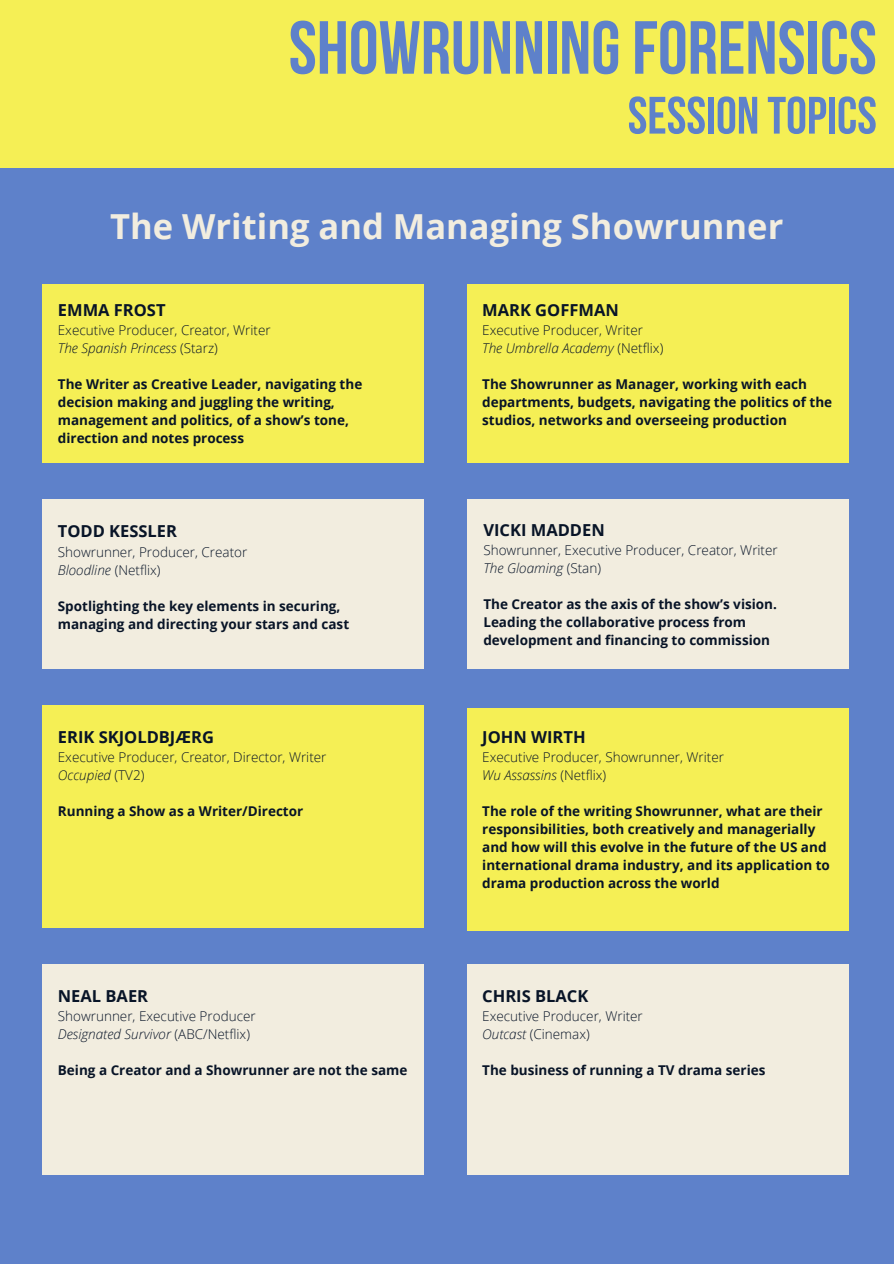
<style>
.page{position:relative;width:894px;height:1264px;background:#fff}
.page>*{position:absolute;margin:0;border:0;box-sizing:border-box;transform-origin:0 0}
.t1{font:700 75px "Bebas Neue";color:#5e81ca}
.t2{font:700 52.5px "Bebas Neue";color:#5e81ca}
.t3{font:700 34.5px "Open Sans";color:#f2eddf}
.t4{font:700 16.5px "Open Sans";color:#081427}
.t5{font:700 13.5px/18px "Open Sans";color:#081427}
.t6{font:300 13.5px "Open Sans";color:#081427}
.t7{font:italic 300 13.5px "Open Sans";color:#081427}
.s1{font-style:normal}
.s2{font-style:italic}
</style>
<div class="page">
<div style="left:0;top:0;width:893px;height:1263px;background:#5e81ca"></div>
<div style="left:42px;top:284px;width:382px;height:179px;background:#f5ef55"></div>
<div style="left:0;top:0;width:893px;height:167px;background:#f5ef55"></div>
<div style="left:466px;top:284px;width:382px;height:179px;background:#f5ef55"></div>
<div style="left:42px;top:499px;width:382px;height:170px;background:#f2eddf"></div>
<div style="left:466px;top:499px;width:382px;height:170px;background:#f2eddf"></div>
<div style="left:42px;top:705px;width:382px;height:223px;background:#f5ef55"></div>
<div style="left:42px;top:964px;width:382px;height:210px;background:#f2eddf"></div>
<div style="left:466px;top:964px;width:382px;height:210px;background:#f2eddf"></div>
<div style="left:466px;top:707px;width:382px;height:223px;background:#f5ef55"></div>
<p class="t1" style="left:288px;top:17px;width:589px">SHOWRUNNINGFORENSICS</p>
<h1 class="t2" style="left:627px;top:94px;width:250px">SESSION TOPICS</h1>
<p class="t3" style="left:110px;top:202px;width:674px">The Writing and Managing Showrunner</p>
<h2 class="t4" style="left:58px;top:298px;width:109px">EMMA FROST</h2>
<h3 class="t6" style="left:58px;top:321px;width:214px">Executive Producer, Creator, Writer</h3>
<p class="t7" style="left:58px;top:339px;width:161px">The Spanish Princess <span class="s1">(Starz)</span></p>
<p class="t5" style="left:58px;top:375px;width:306px">The Writer as Creative Leader, navigating the decision making and juggling the writing, management and politics, of a show’s tone, direction and notes process</p>
<p class="t4" style="left:58px;top:520px;width:121px">TODD KESSLER</p>
<h4 class="t6" style="left:58px;top:542px;width:191px">Showrunner, Producer, Creator</h4>
<p class="t7" style="left:58px;top:560px;width:104px">Bloodline <span class="s1">(Netflix)</span></p>
<p class="t5" style="left:58px;top:596px;width:293px">Spotlighting the key elements in securing, managing and directing your stars and cast</p>
<p class="t4" style="left:58px;top:725px;width:158px">ERIK SKJOLDBJÆRG</p>
<h4 class="t6" style="left:58px;top:747px;width:270px">Executive Producer, Creator, Director, Writer</h4>
<p class="t7" style="left:58px;top:765px;width:88px">Occupied <span class="s1">(TV2)</span></p>
<p class="t5" style="left:58px;top:801px;width:247px">Running a Show as a Writer/Director</p>
<p class="t4" style="left:58px;top:984px;width:92px">NEAL BAER</p>
<h4 class="t6" style="left:58px;top:1006px;width:199px">Showrunner, Executive Producer</h4>
<p class="t7" style="left:58px;top:1024px;width:193px">Designated Survivor <span class="s1">(ABC/Netflix)</span></p>
<p class="t5" style="left:58px;top:1060px;width:351px">Being a Creator and a Showrunner are not the same</p>
<p class="t4" style="left:482px;top:298px;width:138px">MARK GOFFMAN</p>
<h4 class="t6" style="left:482px;top:321px;width:162px">Executive Producer, Writer</h4>
<p class="t7" style="left:482px;top:339px;width:183px">The Umbrella Academy <span class="s1">(Netflix)</span></p>
<p class="t5" style="left:482px;top:375px;width:351px">The Showrunner as Manager, working with each departments, budgets, navigating the politics of the studios, networks and overseeing production</p>
<p class="t4" style="left:483px;top:518px;width:123px">VICKI MADDEN</p>
<h4 class="t6" style="left:483px;top:540px;width:296px">Showrunner, Executive Producer, Creator, Writer</h4>
<p class="t7" style="left:483px;top:558px;width:119px">The Gloaming <span class="s1">(Stan)</span></p>
<p class="t5" style="left:483px;top:594px;width:295px">The Creator as the axis of the show’s vision.<br>Leading the collaborative process from development and financing to commission</p>
<p class="t4" style="left:482px;top:725px;width:105px">JOHN WIRTH</p>
<h4 class="t6" style="left:482px;top:747px;width:243px">Executive Producer, Showrunner, Writer</h4>
<p class="t7" style="left:482px;top:765px;width:125px">Wu Assassins <span class="s1">(Netflix)</span></p>
<p class="t5" style="left:482px;top:801px;width:349px">The role of the writing Showrunner, what are their responsibilities, both creatively and managerially and how will this evolve in the future of the US and international drama industry, and its application to drama production across the world</p>
<p class="t4" style="left:482px;top:984px;width:108px">CHRIS BLACK</p>
<h4 class="t6" style="left:482px;top:1006px;width:162px">Executive Producer, Writer</h4>
<p class="t6" style="left:482px;top:1024px;width:109px"><span class="s2">Outcast</span> (Cinemax)</p>
<p class="t5" style="left:482px;top:1060px;width:285px">The business of running a TV drama series</p>
</div>
